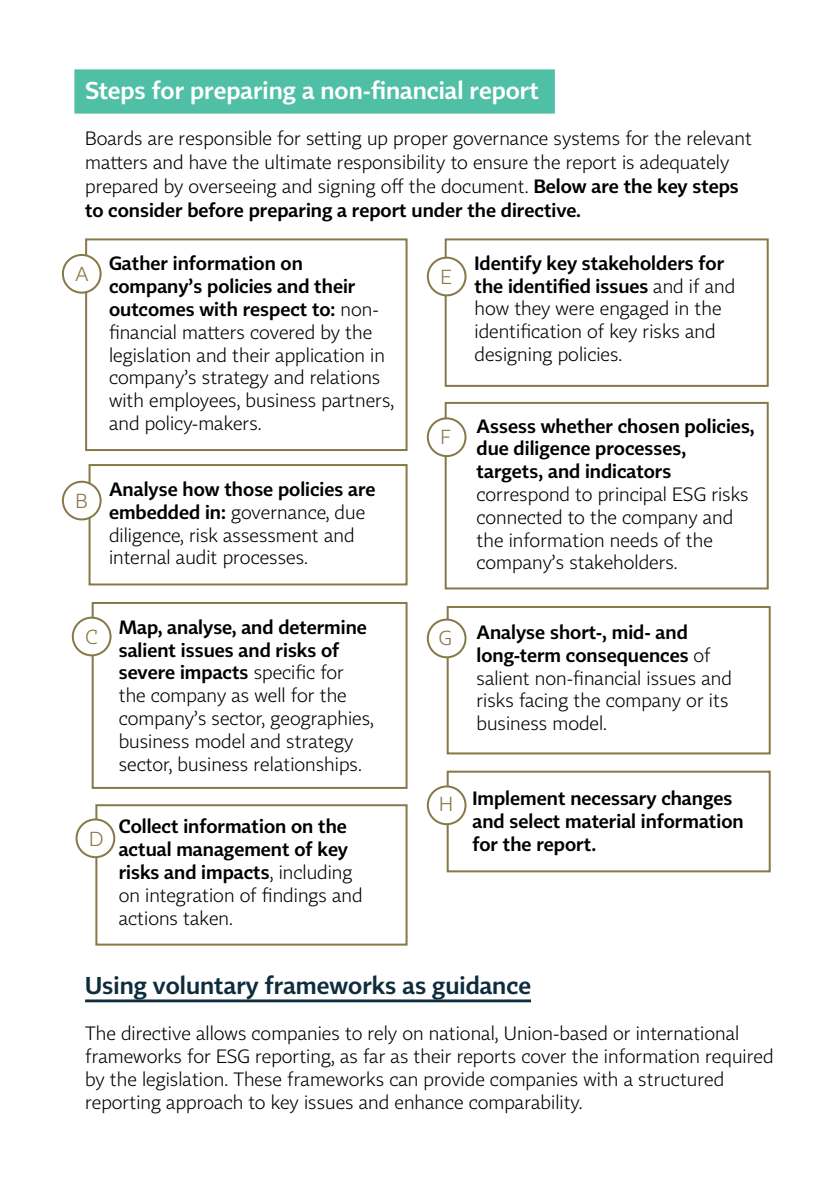
<style>
.page{position:relative;width:840px;height:1191px;background:#fff}
.page>*{position:absolute;margin:0;border:0;box-sizing:border-box;transform-origin:0 0}
.t1{font:300 24px "Tabac Sans";color:#fff}
.t2{font:300 24px "Tabac Sans";color:#0f2c3d}
.t3{font:300 20px "Tabac Sans";color:#877848}
.t4{font:300 19px/22.8px "Tabac Sans";color:#000}
.t5{font:300 19px/22.8px "Tabac Sans";color:#000}
.s1{font-style:inherit}
</style>
<div class="page">
<div style="left:74px;top:69px;width:480px;height:45px;background:#4fbfa5;border:2px solid #4fbfa5"></div>
<div style="left:85px;top:238px;width:322px;height:213px;border:2px solid #877848"></div>
<div style="left:88px;top:464px;width:319px;height:121px;border:2px solid #877848"></div>
<div style="left:92px;top:602px;width:315px;height:187px;border:2px solid #877848"></div>
<div style="left:444px;top:402px;width:324px;height:187px;border:2px solid #877848"></div>
<div style="left:444px;top:238px;width:324px;height:149px;border:2px solid #877848"></div>
<div style="left:446px;top:606px;width:324px;height:148px;border:2px solid #877848"></div>
<div style="left:63px;top:255px;width:38px;height:38px;background:#fff;border-radius:50%"></div>
<div style="left:62px;top:254px;width:40px;height:40px;border:2px solid #877848;border-radius:50%"></div>
<div style="left:63px;top:482px;width:38px;height:37px;background:#fff;border-radius:50%"></div>
<div style="left:62px;top:481px;width:40px;height:39px;border:2px solid #877848;border-radius:50%"></div>
<div style="left:73px;top:617px;width:37px;height:38px;background:#fff;border-radius:50%"></div>
<div style="left:72px;top:616px;width:39px;height:40px;border:2px solid #877848;border-radius:50%"></div>
<div style="left:427px;top:258px;width:38px;height:37px;background:#fff;border-radius:50%"></div>
<div style="left:426px;top:257px;width:40px;height:39px;border:2px solid #877848;border-radius:50%"></div>
<div style="left:427px;top:619px;width:38px;height:38px;background:#fff;border-radius:50%"></div>
<div style="left:426px;top:618px;width:40px;height:40px;border:2px solid #877848;border-radius:50%"></div>
<div style="left:427px;top:418px;width:38px;height:38px;background:#fff;border-radius:50%"></div>
<div style="left:426px;top:417px;width:40px;height:40px;border:2px solid #877848;border-radius:50%"></div>
<div style="left:95px;top:804px;width:312px;height:141px;border:2px solid #877848"></div>
<div style="left:76px;top:819px;width:38px;height:38px;background:#fff;border-radius:50%"></div>
<div style="left:75px;top:818px;width:40px;height:40px;border:2px solid #877848;border-radius:50%"></div>
<div style="left:446px;top:770px;width:324px;height:102px;border:2px solid #877848"></div>
<div style="left:427px;top:786px;width:38px;height:38px;background:#fff;border-radius:50%"></div>
<div style="left:426px;top:785px;width:40px;height:40px;border:2px solid #877848;border-radius:50%"></div>
<hr style="left:85px;top:999px;width:445px;height:3px;background:#0f2c3d">
<p class="t1" style="left:85px;top:75px;width:455px">Steps for preparing a non-financial report</p>
<p class="t4" style="left:85px;top:127px;width:668px;line-height:24px">Boards are responsible for setting up proper governance systems for the relevant matters and have the ultimate responsibility to ensure the report is adequately prepared by overseeing and signing off the document. <span class="s1">Below are the key steps to consider before preparing a report under the directive.</span></p>
<p class="t4" style="left:109px;top:252px;width:286px"><span class="s1">Gather information on company’s policies and their outcomes with respect to:</span> non&shy;financial matters covered by the legislation and their application in company’s strategy and relations with employees, business partners, and policy-makers.</p>
<p class="t4" style="left:474px;top:252px;width:262px"><span class="s1">Identify key stakeholders for the identified issues</span> and if and how they were engaged in the identification of key risks and designing policies.</p>
<p class="t3" style="left:75px;top:262px;width:15px">A</p>
<p class="t3" style="left:440px;top:265px;width:13px">E</p>
<p class="t5" style="left:476px;top:414px;width:279px">Assess whether chosen policies, due diligence processes, targets, and indicators</p>
<p class="t4" style="left:476px;top:483px;width:273px">correspond to principal ESG risks connected to the company and the information needs of the company’s stakeholders.</p>
<p class="t3" style="left:440px;top:425px;width:12px">F</p>
<p class="t4" style="left:109px;top:478px;width:268px"><span class="s1">Analyse how those policies are embedded in:</span> governance, due diligence, risk assessment and internal audit processes.</p>
<p class="t3" style="left:75px;top:489px;width:14px">B</p>
<p class="t3" style="left:85px;top:624px;width:13px">C</p>
<p class="t4" style="left:119px;top:616px;width:257px"><span class="s1">Map, analyse, and determine salient issues and risks of severe impacts</span> specific for the company as well for the company’s sector, geographies, business model and strategy sector, business relationships.</p>
<p class="t3" style="left:89px;top:826px;width:16px">D</p>
<p class="t5" style="left:119px;top:815px;width:245px">Collect information on the actual management of key risks and impacts<span class="s1">, including on integration of findings and actions taken.</span></p>
<p class="t3" style="left:438px;top:625px;width:15px">G</p>
<p class="t4" style="left:476px;top:621px;width:257px"><span class="s1">Analyse short-, mid- and long-term consequences</span> of salient non-financial issues and risks facing the company or its business model.</p>
<p class="t3" style="left:439px;top:792px;width:15px">H</p>
<p class="t5" style="left:472px;top:787px;width:272px">Implement necessary changes and select material information for the report.</p>
<p class="t2" style="left:85px;top:970px;width:447px">Using voluntary frameworks as guidance</p>
<p class="t4" style="left:85px;top:1022px;width:689px">The directive allows companies to rely on national, Union-based or international frameworks for ESG reporting, as far as their reports cover the information required by the legislation. These frameworks can provide companies with a structured reporting approach to key issues and enhance comparability.</p>
</div>
